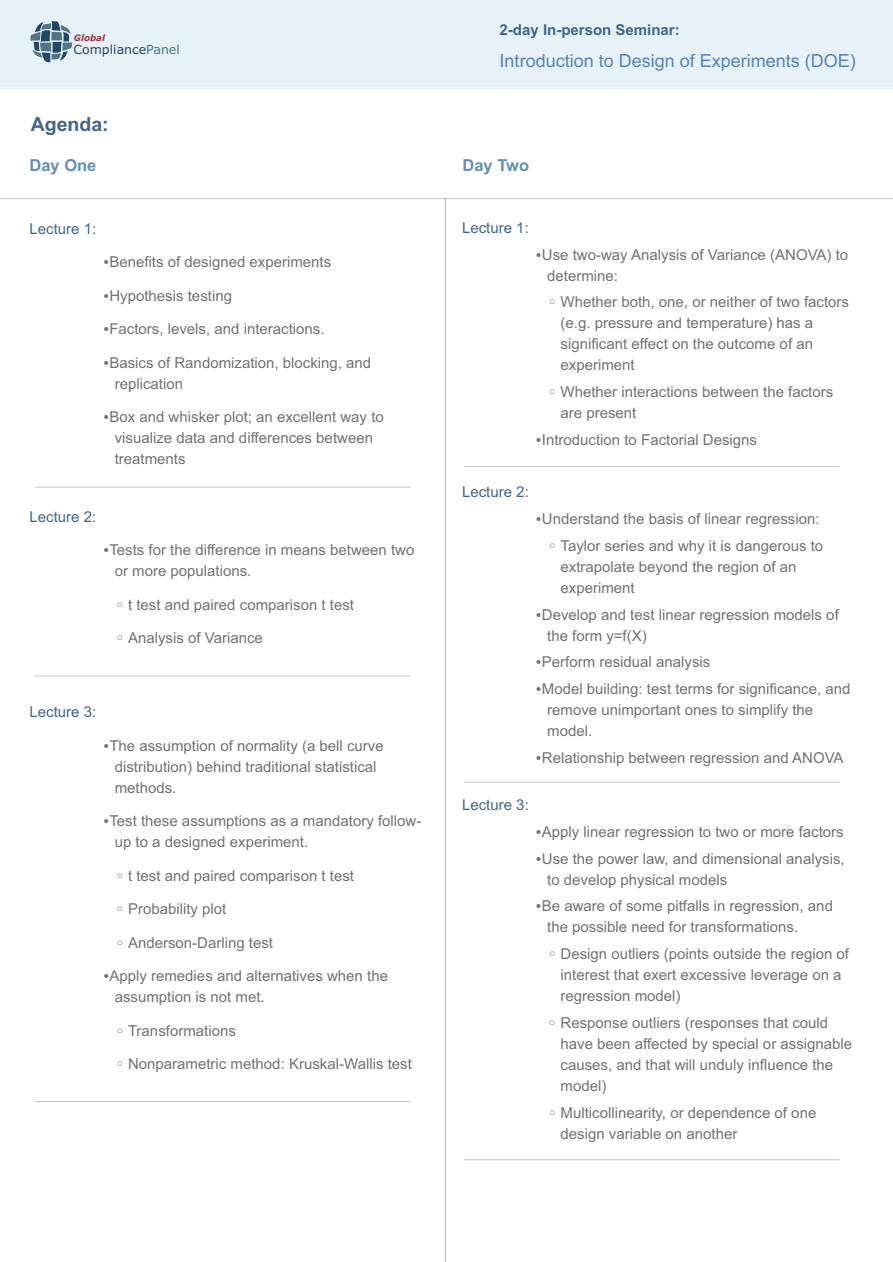
<style>
.page{position:relative;width:893px;height:1262px;background:#fff}
.page>*{position:absolute;margin:0;border:0;box-sizing:border-box;transform-origin:0 0}
.t1{font:700 19.5px "Arial";color:#416687}
.t2{font:18px "Arial";color:#5986ac}
.t3{font:700 16.5px "Arial";color:#658fb4}
.t4{font:15px/21px "Arial";color:#727271}
.t5{font:15px "Arial";color:#416687}
.t6{font:700 15px "Arial";color:#416687}
.t7{font:12.6px "Verdana";color:#2c4865}
.t8{font:italic 700 8.85px "Verdana";color:#9c3534}
.s1{color:#527483}
</style>
<div class="page">
<div style="left:0;top:0;width:893px;height:89px;background:#e6f1f8"></div>
<hr style="left:0;top:88px;width:893px;height:1px;background:#fefefe">
<hr style="left:0;top:198px;width:893px;height:1px;background:#c5c6c6">
<hr style="left:445px;top:199px;width:1px;height:1063px;background:#b2b3b3">
<svg style="left:30px;top:21px;width:42px;height:42px"></svg>
<hr style="left:35px;top:486px;width:375px;height:1px;background:#c5c6c6">
<hr style="left:35px;top:675px;width:375px;height:1px;background:#c5c6c6">
<hr style="left:35px;top:1101px;width:375px;height:1px;background:#c5c6c6">
<hr style="left:464px;top:466px;width:375px;height:1px;background:#c5c6c6">
<hr style="left:464px;top:782px;width:375px;height:1px;background:#c5c6c6">
<hr style="left:464px;top:1159px;width:375px;height:1px;background:#c5c6c6">
<p class="t8" style="left:74px;top:34px;width:33px">Global</p>
<p class="t7" style="left:73px;top:44px;width:108px">Compliance<span class="s1">Panel</span></p>
<p class="t6" style="left:499px;top:24px;width:182px">2-day In-person Seminar:</p>
<p class="t2" style="left:499px;top:54px;width:358px">Introduction to Design of Experiments (DOE)</p>
<h1 class="t1" style="left:31px;top:117px;width:79px">Agenda:</h1>
<p class="t3" style="left:29px;top:159px;width:68px">Day One</p>
<p class="t3" style="left:462px;top:159px;width:68px">Day Two</p>
<p class="t5" style="left:30px;top:223px;width:68px">Lecture 1:</p>
<p class="t4" style="left:103px;top:253px;width:230px">•Benefits of designed experiments</p>
<p class="t4" style="left:103px;top:286px;width:130px">•Hypothesis testing</p>
<p class="t4" style="left:103px;top:320px;width:223px">•Factors, levels, and interactions.</p>
<p class="t4" style="left:115px;top:353px;width:258px;text-indent:-12px">•Basics of Randomization, blocking, and replication</p>
<p class="t4" style="left:115px;top:408px;width:271px;text-indent:-12px">•Box and whisker plot; an excellent way to visualize data and differences between treatments</p>
<p class="t5" style="left:30px;top:511px;width:68px">Lecture 2:</p>
<p class="t4" style="left:115px;top:541px;width:301px;text-indent:-12px">•Tests for the difference in means between two or more populations.</p>
<p class="t4" style="left:117px;top:595px;width:238px">○ t test and paired comparison t test</p>
<p class="t4" style="left:117px;top:629px;width:147px">○ Analysis of Variance</p>
<p class="t5" style="left:30px;top:706px;width:68px">Lecture 3:</p>
<p class="t4" style="left:115px;top:736px;width:270px;text-indent:-12px">•The assumption of normality (a bell curve distribution) behind traditional statistical methods.</p>
<p class="t4" style="left:115px;top:811px;width:308px;text-indent:-12px">•Test these assumptions as a mandatory follow&shy;up to a designed experiment.</p>
<p class="t4" style="left:117px;top:866px;width:238px">○ t test and paired comparison t test</p>
<p class="t4" style="left:117px;top:899px;width:111px">○ Probability plot</p>
<p class="t4" style="left:117px;top:933px;width:157px">○ Anderson-Darling test</p>
<p class="t4" style="left:115px;top:966px;width:275px;text-indent:-12px">•Apply remedies and alternatives when the assumption is not met.</p>
<p class="t4" style="left:117px;top:1021px;width:120px">○ Transformations</p>
<p class="t4" style="left:117px;top:1054px;width:296px">○ Nonparametric method: Kruskal-Wallis test</p>
<p class="t5" style="left:462px;top:222px;width:68px">Lecture 1:</p>
<p class="t4" style="left:547px;top:245px;width:302px;text-indent:-12px">•Use two-way Analysis of Variance (ANOVA) to determine:</p>
<p class="t4" style="left:560px;top:293px;width:290px;text-indent:-11px">○ Whether both, one, or neither of two factors (e.g. pressure and temperature) has a significant effect on the outcome of an experiment</p>
<p class="t4" style="left:560px;top:382px;width:274px;text-indent:-11px">○ Whether interactions between the factors are present</p>
<p class="t4" style="left:535px;top:430px;width:223px">•Introduction to Factorial Designs</p>
<p class="t5" style="left:462px;top:486px;width:68px">Lecture 2:</p>
<p class="t4" style="left:535px;top:510px;width:285px">•Understand the basis of linear regression:</p>
<p class="t4" style="left:560px;top:536px;width:264px;text-indent:-11px">○ Taylor series and why it is dangerous to extrapolate beyond the region of an experiment</p>
<p class="t4" style="left:547px;top:605px;width:293px;text-indent:-12px">•Develop and test linear regression models of the form y=f(X)</p>
<p class="t4" style="left:535px;top:653px;width:176px">•Perform residual analysis</p>
<p class="t4" style="left:547px;top:680px;width:305px;text-indent:-12px">•Model building: test terms for significance, and remove unimportant ones to simplify the model.</p>
<p class="t4" style="left:535px;top:748px;width:309px">•Relationship between regression and ANOVA</p>
<p class="t5" style="left:462px;top:799px;width:68px">Lecture 3:</p>
<p class="t4" style="left:535px;top:822px;width:310px">•Apply linear regression to two or more factors</p>
<p class="t4" style="left:547px;top:849px;width:299px;text-indent:-12px">•Use the power law, and dimensional analysis, to develop physical models</p>
<p class="t4" style="left:547px;top:897px;width:287px;text-indent:-12px">•Be aware of some pitfalls in regression, and the possible need for transformations.</p>
<p class="t4" style="left:560px;top:944px;width:290px;text-indent:-11px">○ Design outliers (points outside the region of interest that exert excessive leverage on a regression model)</p>
<p class="t4" style="left:560px;top:1013px;width:293px;text-indent:-11px">○ Response outliers (responses that could have been affected by special or assignable causes, and that will unduly influence the model)</p>
<p class="t4" style="left:560px;top:1103px;width:257px;text-indent:-11px">○ Multicollinearity, or dependence of one design variable on another</p>
</div>
